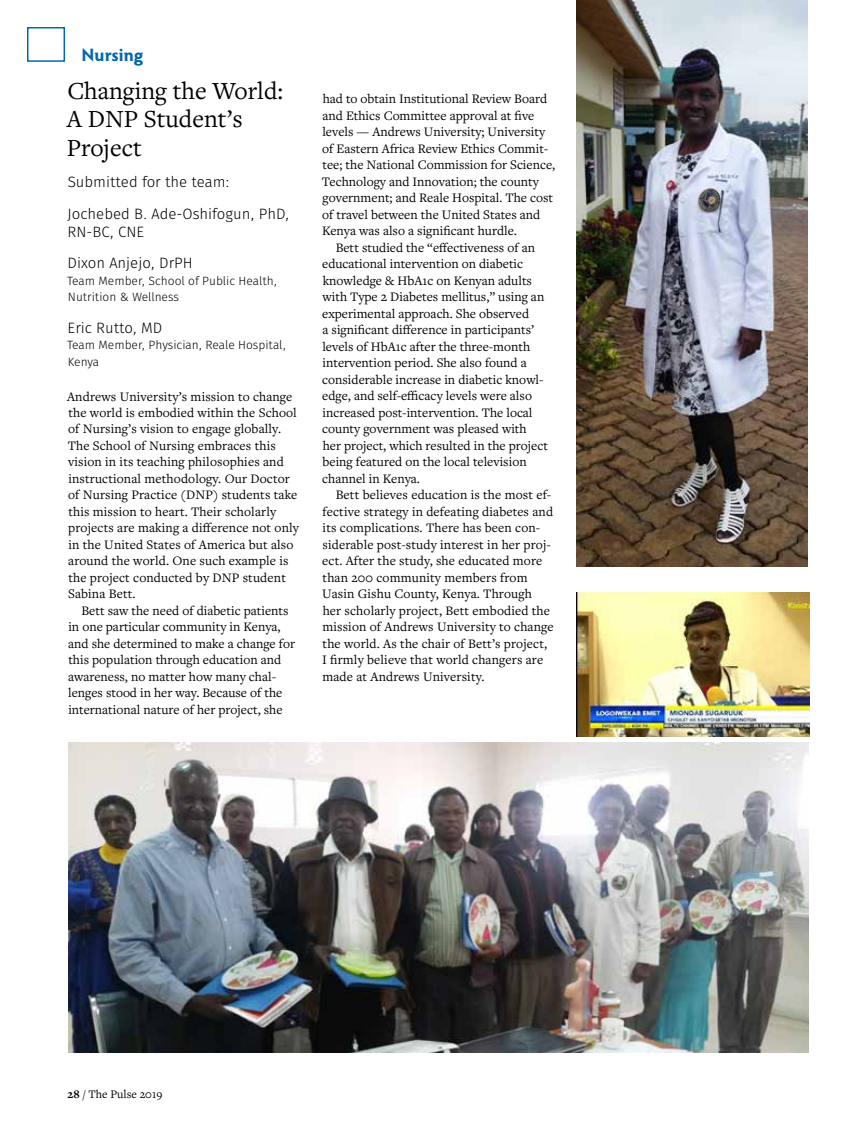
<style>
.page{position:relative;width:864px;height:1134px;background:#fff}
.page>*{position:absolute;margin:0;border:0;box-sizing:border-box;transform-origin:0 0}
.t1{font:25.5px/28.5px "Freight Text Pro";color:#000}
.t2{font:700 18px "Hypatia Sans Pro";color:#0068ac}
.t3{font:15px/31.5px "Fira Sans OT Light";color:#000}
.t4{font:13.5px/16.5px "Freight Text Pro";color:#000}
.t5{font:12px/16.5px "Fira Sans OT Light";color:#000}
.t6{font:12px "Freight Text Pro";color:#000}
.s1{font-weight:700}
</style>
<div class="page">
<div style="left:27px;top:27px;width:38px;height:35px;border:2px solid #0068ac"></div>
<img style="left:68px;top:742px;width:740px;height:311px">
<img style="left:576px;top:0;width:232px;height:567px">
<img style="left:576px;top:592px;width:234px;height:144px">
<h2 class="t2" style="left:82px;top:42px;width:63px">Nursing</h2>
<h1 class="t1" style="left:67px;top:75px;width:218px">Changing the World:<br>A DNP Student’s<br>Project</h1>
<p class="t3" style="left:68px;top:167px;width:223px">Submitted for the team:<br>Jochebed B. Ade-Oshifogun, PhD,</p>
<p class="t3" style="left:68px;top:217px;width:127px">RN-BC, CNE<br>Dixon Anjejo, DrPH</p>
<p class="t5" style="left:67px;top:273px;width:212px">Team Member, School of Public Health,<br>Nutrition &amp; Wellness</p>
<p class="t3" style="left:68px;top:313px;width:96px">Eric Rutto, MD</p>
<p class="t5" style="left:67px;top:338px;width:220px">Team Member, Physician, Reale Hospital,<br>Kenya</p>
<p class="t4" style="left:67px;top:387px;width:233px">Andrews University’s mission to change the world is embodied within the School of Nursing’s vision to engage globally.<br>The School of Nursing embraces this vision in its teaching philosophies and instructional methodology. Our Doctor of Nursing Practice (DNP) students take this mission to heart. Their scholarly projects are making a difference not only in the United States of America but also around the world. One such example is the project conducted by DNP student Sabina Bett.</p>
<p class="t4" style="left:68px;top:602px;width:228px;text-indent:13px">Bett saw the need of diabetic patients in one particular community in Kenya, and she determined to make a change for this population through education and awareness, no matter how many chal&shy;lenges stood in her way. Because of the international nature of her project, she</p>
<p class="t4" style="left:322px;top:90px;width:235px">had to obtain Institutional Review Board and Ethics Committee approval at five levels — Andrews University; University of Eastern Africa Review Ethics Commit&shy;tee; the National Commission for Science, Technology and Innovation; the county government; and Reale Hospital. The cost of travel between the United States and Kenya was also a significant hurdle.</p>
<p class="t4" style="left:322px;top:239px;width:227px;text-indent:13px">Bett studied the “effectiveness of an educational intervention on diabetic knowledge &amp; HbA1c on Kenyan adults with Type 2 Diabetes mellitus,” using an experimental approach. She observed<br>a significant difference in participants’ levels of HbA1c after the three-month intervention period. She also found a considerable increase in diabetic knowl&shy;edge, and self-efficacy levels were also increased post-intervention. The local county government was pleased with her project, which resulted in the project being featured on the local television channel in Kenya.</p>
<p class="t4" style="left:322px;top:486px;width:233px;text-indent:14px">Bett believes education is the most ef&shy;fective strategy in defeating diabetes and its complications. There has been con&shy;siderable post-study interest in her proj&shy;ect. After the study, she educated more than 200 community members from Uasin Gishu County, Kenya. Through her scholarly project, Bett embodied the mission of Andrews University to change the world. As the chair of Bett’s project, I firmly believe that world changers are made at Andrews University.</p>
<p class="t6" style="left:68px;top:1086px;width:96px"><span class="s1">28</span> / The Pulse 2019</p>
</div>
